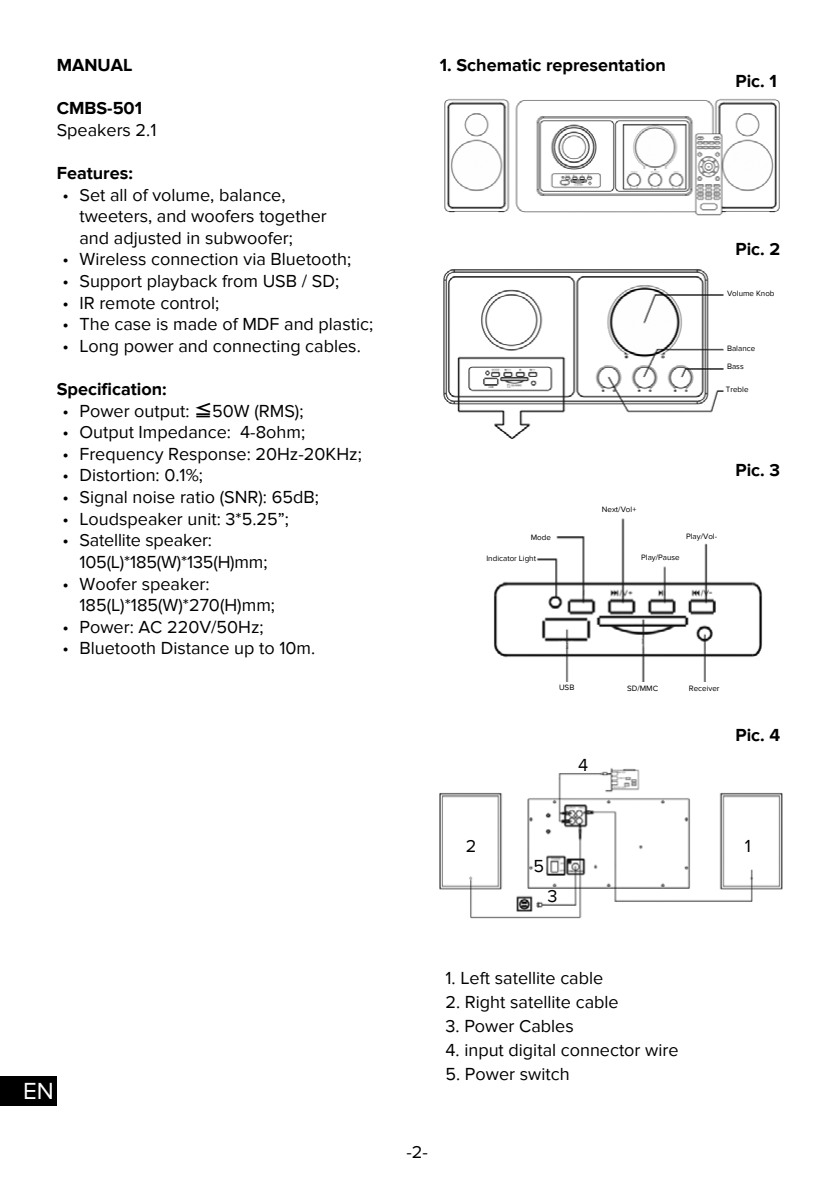
<style>
.page{position:relative;width:840px;height:1191px;background:#fff}
.page>*{position:absolute;margin:0;border:0;box-sizing:border-box;transform-origin:0 0}
.t1{font:24px "Proxima Nova";color:#fff}
.t2{font:18px/21.6px "Proxima Nova";color:#000}
.t3{font:700 18px "Proxima Nova";color:#000}
.t4{font:8px "Proxima Nova";color:#000}
.s1{font-family:"DF Mincho UB WIN RKSJ H"}
</style>
<div class="page">
<div style="left:0;top:1075px;width:57px;height:30px;background:#000"></div>
<img style="left:444px;top:98px;width:336px;height:118px">
<img style="left:443px;top:269px;width:281px;height:170px">
<img style="left:493px;top:518px;width:270px;height:163px">
<img style="left:439px;top:768px;width:343px;height:151px">
<p class="t3" style="left:57px;top:55px;width:77px">MANUAL</p>
<p class="t3" style="left:57px;top:98px;width:87px">CMBS-501</p>
<p class="t2" style="left:57px;top:119px;width:101px">Speakers 2.1</p>
<p class="t3" style="left:57px;top:163px;width:78px">Features:</p>
<p class="t2" style="left:79px;top:184px;width:249px;text-indent:-17px">• Set all of volume, balance, tweeters, and woofers together and adjusted in subwoofer;</p>
<p class="t2" style="left:62px;top:249px;width:290px">• Wireless connection via Bluetooth;</p>
<p class="t2" style="left:62px;top:270px;width:278px">• Support playback from USB / SD;</p>
<p class="t2" style="left:62px;top:292px;width:158px">• IR remote control;</p>
<p class="t2" style="left:62px;top:314px;width:312px">• The case is made of MDF and plastic;</p>
<p class="t2" style="left:62px;top:335px;width:300px">• Long power and connecting cables.</p>
<p class="t3" style="left:57px;top:379px;width:111px">Specification:</p>
<p class="t2" style="left:62px;top:400px;width:242px">• Power output: <span class="s1">≦</span>50W (RMS);</p>
<p class="t2" style="left:62px;top:422px;width:244px">• Output Impedance: 4-8ohm;</p>
<p class="t2" style="left:62px;top:443px;width:301px">• Frequency Response: 20Hz-20KHz;</p>
<p class="t2" style="left:62px;top:465px;width:142px">• Distortion: 0.1%;</p>
<p class="t2" style="left:62px;top:486px;width:258px">• Signal noise ratio (SNR): 65dB;</p>
<p class="t2" style="left:62px;top:508px;width:228px">• Loudspeaker unit: 3*5.25”;</p>
<p class="t2" style="left:79px;top:530px;width:189px;text-indent:-17px">• Satellite speaker:<br>105(L)*185(W)*135(H)mm;</p>
<p class="t2" style="left:79px;top:573px;width:197px;text-indent:-17px">• Woofer speaker:<br>185(L)*185(W)*270(H)mm;</p>
<p class="t2" style="left:62px;top:616px;width:203px">• Power: AC 220V/50Hz;</p>
<p class="t2" style="left:62px;top:638px;width:254px">• Bluetooth Distance up to 10m.</p>
<h1 class="t1" style="left:23px;top:1076px;width:32px">EN</h1>
<p class="t3" style="left:439px;top:55px;width:227px">1. Schematic representation</p>
<p class="t3" style="left:735px;top:71px;width:43px">Pic. 1</p>
<p class="t4" style="left:530px;top:533px;width:22px">Mode</p>
<p class="t4" style="left:486px;top:554px;width:51px">Indicator Light</p>
<p class="t3" style="left:735px;top:238px;width:46px">Pic. 2</p>
<p class="t4" style="left:726px;top:289px;width:49px">Volume Knob</p>
<p class="t4" style="left:726px;top:343px;width:30px">Balance</p>
<p class="t4" style="left:726px;top:362px;width:18px">Bass</p>
<p class="t4" style="left:725px;top:385px;width:24px">Treble</p>
<p class="t4" style="left:601px;top:504px;width:36px">Next/Vol+</p>
<p class="t4" style="left:685px;top:532px;width:33px">Play/Vol-</p>
<p class="t4" style="left:641px;top:552px;width:40px">Play/Pause</p>
<p class="t3" style="left:735px;top:459px;width:46px">Pic. 3</p>
<p class="t4" style="left:558px;top:683px;width:17px">USB</p>
<p class="t4" style="left:626px;top:684px;width:33px">SD/MMC</p>
<p class="t4" style="left:688px;top:684px;width:32px">Receiver</p>
<p class="t2" style="left:577px;top:755px;width:12px">4</p>
<p class="t3" style="left:735px;top:724px;width:46px">Pic. 4</p>
<p class="t2" style="left:465px;top:836px;width:12px">2</p>
<p class="t2" style="left:744px;top:836px;width:8px">1</p>
<p class="t2" style="left:547px;top:886px;width:12px">3</p>
<p class="t2" style="left:533px;top:855px;width:12px">5</p>
<p class="t2" style="left:445px;top:967px;width:159px">1. Left satellite cable</p>
<p class="t2" style="left:445px;top:991px;width:174px">2. Right satellite cable</p>
<p class="t2" style="left:445px;top:1015px;width:130px">3. Power Cables</p>
<p class="t2" style="left:445px;top:1039px;width:234px">4. input digital connector wire</p>
<p class="t2" style="left:445px;top:1063px;width:125px">5. Power switch</p>
<p class="t2" style="left:406px;top:1141px;width:23px">-2-</p>
</div>
